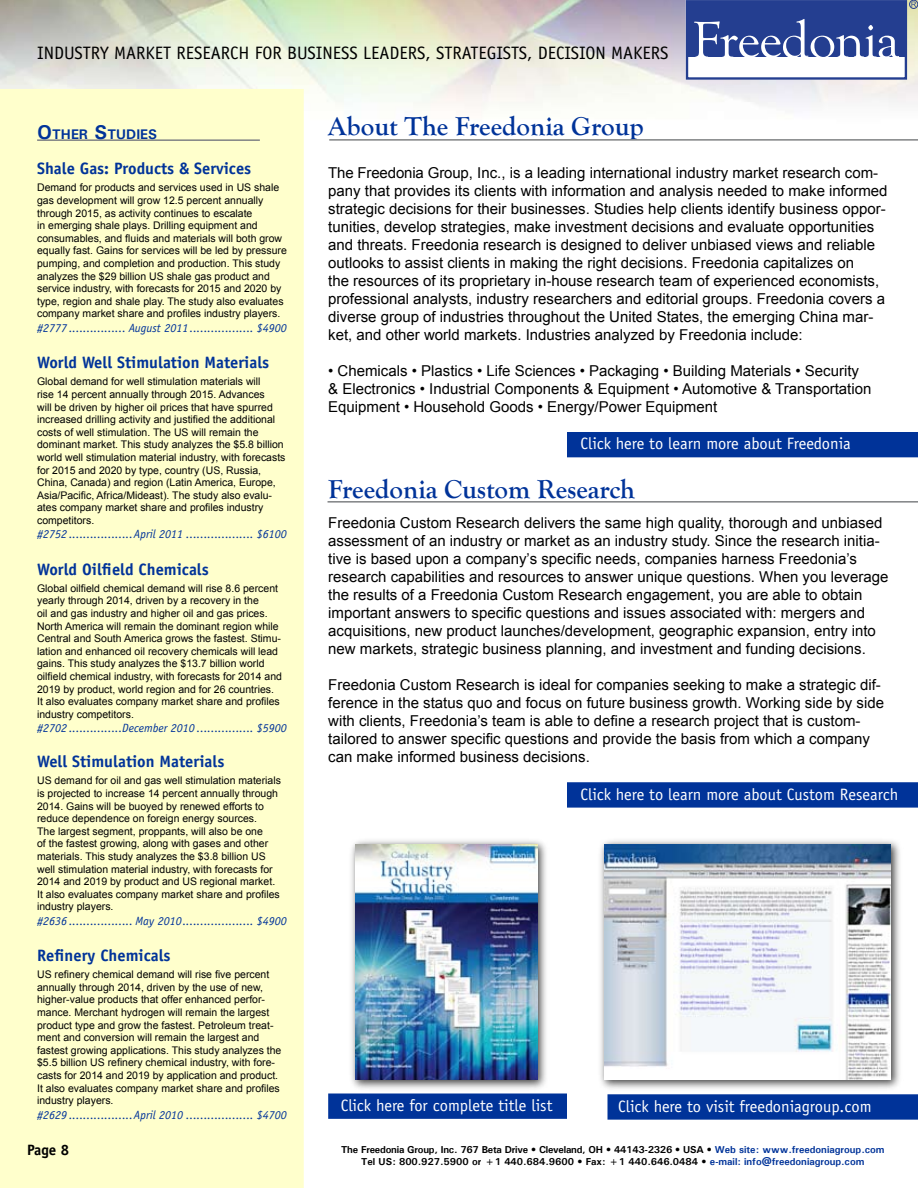
<style>
.page{position:relative;width:918px;height:1188px;background:#fff}
.page>*{position:absolute;margin:0;border:0;box-sizing:border-box;transform-origin:0 0}
.t1{font:700 27px "Goudy Old Style T";color:#039}
.t2{font:18px "Officina Sans";color:#000}
.t3{font:16.5px "Officina Sans";color:#fff}
.t4{font:700 16.5px "Officina Sans";color:#039}
.t5{font:15px/18px "Arial";color:#000}
.t6{font:700 15px "Officina Sans";color:#000}
.t7{font:700 13.95px "Univers";color:#039}
.t8{font:italic 12px "Officina Sans";color:#039}
.t9{font:10.5px/12.6px "Arial";color:#000}
.t10{font:700 10.05px/12px "Univers";color:#000;text-align:center}
.s1{font-size:19.95px}
.s2{font-style:italic}
.s3{color:#039}
</style>
<div class="page">
<div style="left:0;top:89px;width:304px;height:1099px;background:#ffc"></div>
<hr style="left:329px;top:139px;width:589px;height:2px;background:#808284">
<hr style="left:328px;top:501px;width:590px;height:2px;background:#808284">
<div style="left:567px;top:432px;width:351px;height:25px;background:#039"></div>
<div style="left:568px;top:783px;width:349px;height:24px;background:#039"></div>
<div style="left:567px;top:782px;width:351px;height:26px;border:2px solid #039"></div>
<div style="left:329px;top:1094px;width:237px;height:24px;background:#039"></div>
<div style="left:328px;top:1094px;width:239px;height:25px;border:2px solid #039"></div>
<hr style="left:37px;top:139px;width:223px;height:2px;background:#808284">
<div style="left:686px;top:0;width:221px;height:80px;border:2px solid #243e90"></div>
<div style="left:687px;top:1px;width:218px;height:56px;background:#243e90"></div>
<svg style="left:694px;top:19px;width:205px;height:38px"></svg>
<div style="left:909px;top:0;width:9px;height:9px;border:1px solid #243e90;border-radius:50%"></div>
<svg style="left:911px;top:2px;width:5px;height:5px"></svg>
<div style="left:608px;top:1095px;width:309px;height:24px;background:#039"></div>
<div style="left:608px;top:1094px;width:310px;height:26px;border:2px solid #039"></div>
<div style="left:597px;top:837px;width:306px;height:255px;background:#000;opacity:.75"></div>
<img style="left:605px;top:845px;width:286px;height:235px">
<div style="left:348px;top:837px;width:202px;height:255px;background:#000;opacity:.75"></div>
<img style="left:355px;top:845px;width:183px;height:235px">
<h2 class="t2" style="left:37px;top:42px;width:633px">INDUSTRY MARKET RESEARCH FOR BUSINESS LEADERS, STRATEGISTS, DECISION MAKERS</h2>
<h3 class="t7" style="left:37px;top:126px;width:120px"><span class="s1">O</span>ther <span class="s1">S</span>tudies</h3>
<h3 class="t4" style="left:37px;top:159px;width:216px">Shale Gas: Products &amp; Services</h3>
<p class="t9" style="left:37px;top:182px;width:251px">Demand for products and services used in US shale gas development will grow 12.5 percent annually through 2015, as activity continues to escalate<br>in emerging shale plays. Drilling equipment and consumables, and fluids and materials will both grow equally fast. Gains for services will be led by pressure pumping, and completion and production. This study analyzes the $29 billion US shale gas product and service industry, with forecasts for 2015 and 2020 by type, region and shale play. The study also evaluates company market share and profiles industry players.</p>
<p class="t8" style="left:37px;top:321px;width:251px">#2777 ................ August 2011.................. $4900</p>
<h3 class="t4" style="left:37px;top:353px;width:234px">World Well Stimulation Materials</h3>
<p class="t9" style="left:37px;top:376px;width:250px">Global demand for well stimulation materials will<br>rise 14 percent annually through 2015. Advances<br>will be driven by higher oil prices that have spurred increased drilling activity and justified the additional costs of well stimulation. The US will remain the dominant market. This study analyzes the $5.8 billion world well stimulation material industry, with forecasts for 2015 and 2020 by type, country (US, Russia, China, Canada) and region (Latin America, Europe, Asia/Pacific, Africa/Mideast). The study also evalu&shy;ates company market share and profiles industry competitors.</p>
<p class="t8" style="left:37px;top:527px;width:251px">#2752 ..................April 2011 ................... $6100</p>
<h3 class="t4" style="left:37px;top:559px;width:173px">World Oilfield Chemicals</h3>
<p class="t9" style="left:37px;top:582px;width:246px">Global oilfield chemical demand will rise 8.6 percent yearly through 2014, driven by a recovery in the<br>oil and gas industry and higher oil and gas prices.<br>North America will remain the dominant region while Central and South America grows the fastest. Stimu&shy;lation and enhanced oil recovery chemicals will lead gains. This study analyzes the $13.7 billion world oilfield chemical industry, with forecasts for 2014 and 2019 by product, world region and for 26 countries.<br>It also evaluates company market share and profiles industry competitors.</p>
<p class="t8" style="left:37px;top:721px;width:251px">#2702 ...............December 2010 ................ $5900</p>
<h3 class="t4" style="left:37px;top:751px;width:189px">Well Stimulation Materials</h3>
<p class="t9" style="left:37px;top:774px;width:245px">US demand for oil and gas well stimulation materials is projected to increase 14 percent annually through 2014. Gains will be buoyed by renewed efforts to reduce dependence on foreign energy sources.<br>The largest segment, proppants, will also be one<br>of the fastest growing, along with gases and other materials. This study analyzes the $3.8 billion US well stimulation material industry, with forecasts for 2014 and 2019 by product and US regional market.<br>It also evaluates company market share and profiles industry players.</p>
<p class="t8" style="left:37px;top:914px;width:251px">#2636 .................. May 2010.................... $4900</p>
<h3 class="t4" style="left:37px;top:945px;width:135px">Refinery Chemicals</h3>
<p class="t9" style="left:37px;top:968px;width:246px">US refinery chemical demand will rise five percent annually through 2014, driven by the use of new, higher-value products that offer enhanced perfor&shy;mance. Merchant hydrogen will remain the largest product type and grow the fastest. Petroleum treat&shy;ment and conversion will remain the largest and fastest growing applications. This study analyzes the $5.5 billion US refinery chemical industry, with fore&shy;casts for 2014 and 2019 by application and product.<br>It also evaluates company market share and profiles industry players.</p>
<p class="t8" style="left:37px;top:1108px;width:251px">#2629 ..................April 2010 ................... $4700</p>
<h3 class="t6" style="left:27px;top:1140px;width:44px">Page 8</h3>
<h1 class="t1" style="left:328px;top:111px;width:317px">About The Freedonia Group</h1>
<p class="t5" style="left:328px;top:164px;width:561px">The Freedonia Group, Inc., is a leading international industry market research com&shy;pany that provides its clients with information and analysis needed to make informed strategic decisions for their businesses. Studies help clients identify business oppor&shy;tunities, develop strategies, make investment decisions and evaluate opportunities and threats. Freedonia research is designed to deliver unbiased views and reliable outlooks to assist clients in making the right decisions. Freedonia capitalizes on<br>the resources of its proprietary in-house research team of experienced economists, professional analysts, industry researchers and editorial groups. Freedonia covers a diverse group of industries throughout the United States, the emerging China mar&shy;ket, and other world markets. Industries analyzed by Freedonia include:</p>
<h3 class="t5" style="left:328px;top:362px;width:545px"><span class="s2">•</span> Chemicals • Plastics • Life Sciences • Packaging • Building Materials • Security &amp; Electronics • Industrial Components &amp; Equipment • Automotive &amp; Transportation<br>Equipment • Household Goods • Energy/Power Equipment</h3>
<h3 class="t3" style="left:580px;top:434px;width:272px">Click here to learn more about Freedonia</h3>
<h1 class="t1" style="left:328px;top:474px;width:308px">Freedonia Custom Research</h1>
<p class="t5" style="left:328px;top:514px;width:562px">Freedonia Custom Research delivers the same high quality, thorough and unbiased assessment of an industry or market as an industry study. Since the research initia&shy;tive is based upon a company’s specific needs, companies harness Freedonia’s research capabilities and resources to answer unique questions. When you leverage the results of a Freedonia Custom Research engagement, you are able to obtain important answers to specific questions and issues associated with: mergers and acquisitions, new product launches/development, geographic expansion, entry into new markets, strategic business planning, and investment and funding decisions.</p>
<p class="t5" style="left:328px;top:676px;width:557px">Freedonia Custom Research is ideal for companies seeking to make a strategic dif&shy;ference in the status quo and focus on future business growth. Working side by side with clients, Freedonia’s team is able to define a research project that is custom&shy;tailored to answer specific questions and provide the basis from which a company can make informed business decisions.</p>
<h3 class="t3" style="left:580px;top:784px;width:319px">Click here to learn more about Custom Research</h3>
<h3 class="t3" style="left:341px;top:1096px;width:213px">Click here for complete title list</h3>
<h3 class="t3" style="left:618px;top:1096px;width:255px">Click here to visit freedoniagroup.com</h3>
<p class="t10" style="left:341px;top:1143px;width:545px">The Freedonia Group, Inc. 767 Beta Drive • Cleveland, OH • 44143-2326 • USA • <span class="s3">Web site: www.freedoniagroup.com<br></span>Tel US: 800.927.5900 or +1 440.684.9600 • Fax: +1 440.646.0484 • <span class="s3">e-mail: info@freedoniagroup.com</span></p>
</div>
